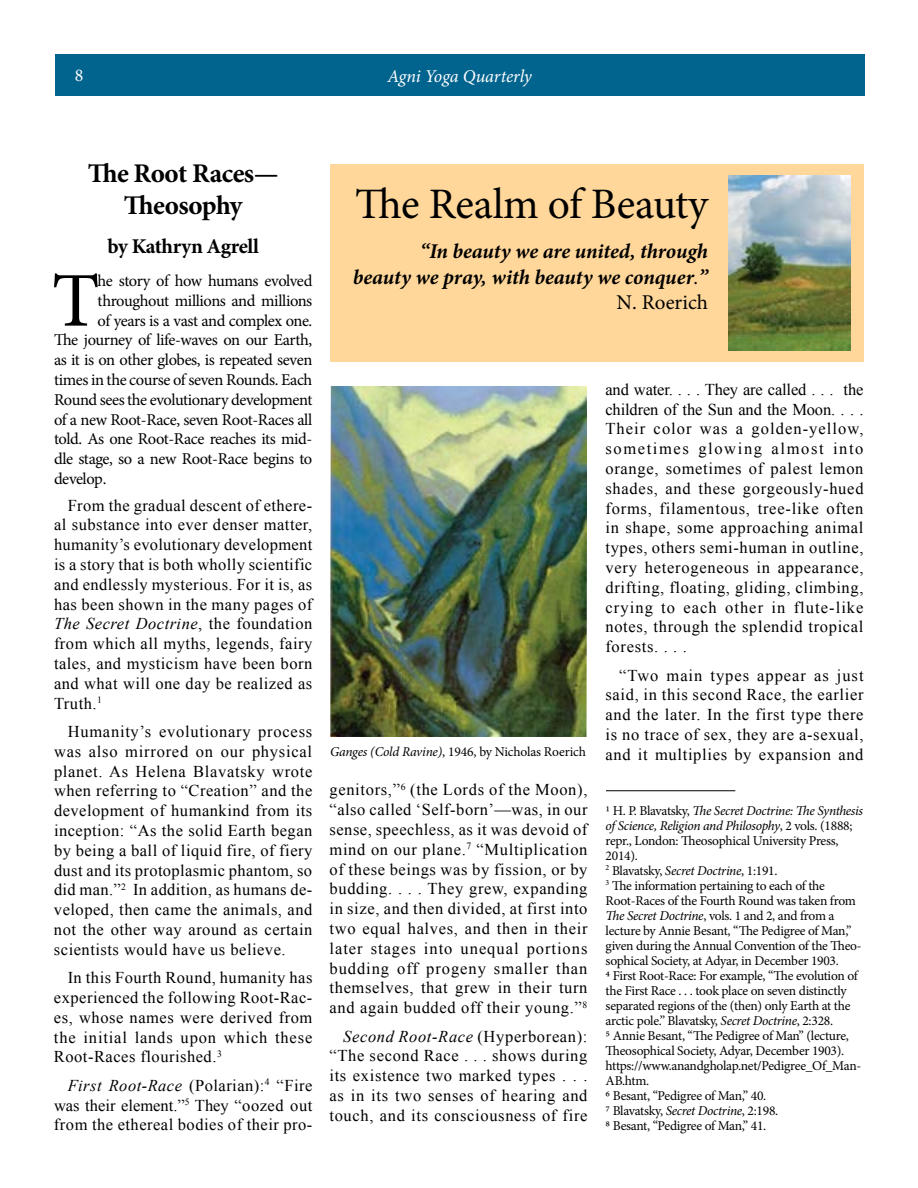
<style>
.page{position:relative;width:918px;height:1188px;background:#fff}
.page>*{position:absolute;margin:0;border:0;box-sizing:border-box;transform-origin:0 0}
.t1{font:77.4px "Minion Pro";color:#000}
.t2{font:43.5px "Minion Pro";letter-spacing:-.005em;color:#000}
.t3{font:700 27px/32.4px "Minion Pro";letter-spacing:-.02em;color:#000;text-align:center}
.t4{font:italic 700 21px/25.2px "Minion Pro";letter-spacing:-.005em;color:#000;text-align:right}
.t5{font:700 21px "Minion Pro";letter-spacing:-.02em;color:#000}
.t6{font:italic 18px "Minion Pro";letter-spacing:-.005em;color:#fff}
.t7{font:18px "Minion Pro";color:#fff}
.t8{font:16.5px/19.8px "Times New Roman";letter-spacing:.04em;color:#000;text-align:justify}
.t9{font:16.5px "Minion Pro";letter-spacing:-.025em;color:#000}
.t10{font:13.5px/15px "Minion Pro";letter-spacing:-.02em;color:#000}
.s1{font-style:italic}
.s2{font-weight:400}
.s3{font-weight:400;font-style:normal}
</style>
<div class="page">
<div style="left:55px;top:54px;width:810px;height:41px;background:#00648e"></div>
<img style="left:330px;top:386px;width:257px;height:351px">
<div style="left:330px;top:164px;width:534px;height:198px;background:#ffd79a"></div>
<img style="left:728px;top:175px;width:122px;height:176px">
<hr style="left:606px;top:790px;width:129px;height:1px;background:#000">
<p class="t7" style="left:75px;top:63px;width:10px">8</p>
<p class="t6" style="left:388px;top:64px;width:146px">Agni Yoga Quarterly</p>
<h3 class="t3" style="left:88px;top:156px;width:192px">The Root Races—<br>Theosophy</h3>
<p class="t5" style="left:107px;top:231px;width:153px">by Kathryn Agrell</p>
<h1 class="t1" style="left:52px;top:249px;width:49px">T</h1>
<p class="t9" style="left:98px;top:270px;width:216px">he story of how humans evolved</p>
<p class="t9" style="left:98px;top:290px;width:216px">throughout millions and millions</p>
<p class="t9" style="left:98px;top:309px;width:216px">of years is a vast and complex one.</p>
<p class="t9" style="left:54px;top:329px;width:260px">The journey of life-waves on our Earth,</p>
<p class="t9" style="left:54px;top:349px;width:260px">as it is on other globes, is repeated seven</p>
<p class="t9" style="left:54px;top:369px;width:260px">times in the course of seven Rounds. Each</p>
<p class="t9" style="left:54px;top:389px;width:260px">Round sees the evolutionary development</p>
<p class="t9" style="left:54px;top:408px;width:260px">of a new Root-Race, seven Root-Races all</p>
<p class="t9" style="left:54px;top:428px;width:260px">told. As one Root-Race reaches its mid-</p>
<p class="t9" style="left:54px;top:448px;width:260px">dle stage, so a new Root-Race begins to</p>
<p class="t9" style="left:54px;top:468px;width:54px">develop.</p>
<p class="t8" style="left:54px;top:495px;width:260px;text-indent:14px">From the gradual descent of ethere&shy;al substance into ever denser matter, humanity’s evolutionary development is a story that is both wholly scientific and endlessly mysterious. For it is, as has been shown in the many pages of <span class="s1">The Secret Doctrine</span>, the foundation from which all myths, legends, fairy tales, and mysticism have been born and what will one day be realized as Truth.<sup>1</sup></p>
<p class="t8" style="left:54px;top:721px;width:260px;text-indent:14px">Humanity’s evolutionary process was also mirrored on our physical planet. As Helena Blavatsky wrote when referring to “Creation” and the development of humankind from its inception: “As the solid Earth began by being a ball of liquid fire, of fiery dust and its protoplasmic phantom, so did man.”<sup>2</sup> In addition, as humans de&shy;veloped, then came the animals, and not the other way around as certain scientists would have us believe.</p>
<p class="t8" style="left:54px;top:968px;width:260px;text-indent:14px">In this Fourth Round, humanity has experienced the following Root-Rac&shy;es, whose names were derived from the initial lands upon which these Root-Races flourished.<sup>3</sup></p>
<p class="t8" style="left:54px;top:1075px;width:260px;text-indent:14px"><span class="s1">First Root-Race</span> (Polarian):<sup>4</sup> “Fire was their element.”<sup>5</sup> They “oozed out from the ethereal bodies of their pro-</p>
<h2 class="t2" style="left:355px;top:175px;width:354px">The Realm of Beauty</h2>
<p class="t4" style="left:353px;top:239px;width:357px">“In beauty we are united, through<br>beauty we pray, with beauty we conquer<span class="s2">.</span>”<br><span class="s3">N. Roerich</span></p>
<p class="t8" style="left:605px;top:379px;width:260px">and water. . . . They are called . . . the children of the Sun and the Moon. . . .<br>Their color was a golden-yellow, sometimes glowing almost into orange, sometimes of palest lemon shades, and these gorgeously-hued forms, filamentous, tree-like often in shape, some approaching animal types, others semi-human in outline, very heterogeneous in appearance, drifting, floating, gliding, climbing, crying to each other in flute-like notes, through the splendid tropical forests. . . .</p>
<p class="t8" style="left:605px;top:665px;width:260px;text-indent:14px">“Two main types appear as just said, in this second Race, the earlier and the later. In the first type there is no trace of sex, they are a-sexual,</p>
<p class="t10" style="left:330px;top:744px;width:257px"><span class="s1">Ganges (Cold Ravine)</span>, 1946, by Nicholas Roerich</p>
<p class="t8" style="left:605px;top:744px;width:260px">and it multiplies by expansion and</p>
<p class="t8" style="left:330px;top:780px;width:260px">genitors,”<sup>6</sup> (the Lords of the Moon), “also called ‘Self-born’—was, in our sense, speechless, as it was devoid of mind on our plane.<sup>7</sup> “Multiplication of these beings was by fission, or by budding. . . . They grew, expanding in size, and then divided, at first into two equal halves, and then in their later stages into unequal portions budding off progeny smaller than themselves, that grew in their turn and again budded off their young.”<sup>8</sup></p>
<p class="t8" style="left:330px;top:1026px;width:260px;text-indent:14px"><span class="s1">Second Root-Race</span> (Hyperborean): “The second Race . . . shows during its existence two marked types . . . as in its two senses of hearing and touch, and its consciousness of fire</p>
<p class="t10" style="left:606px;top:803px;width:259px">1 H. P. Blavatsky, <span class="s1">The Secret Doctrine: The Synthesis of Science, Religion and Philosophy</span>, 2 vols. (1888; repr., London: Theosophical University Press, 2014).<br><sup>2</sup> Blavatsky, <span class="s1">Secret Doctrine</span>, 1:191.<br><sup>3</sup> The information pertaining to each of the Root-Races of the Fourth Round was taken from <span class="s1">The Secret Doctrine</span>, vols. 1 and 2, and from a lecture by Annie Besant, “The Pedigree of Man,” given during the Annual Convention of the Theo&shy;sophical Society, at Adyar, in December 1903.<br>4 First Root-Race: For example, “The evolution of the First Race . . . took place on seven distinctly separated regions of the (then) only Earth at the arctic pole.” Blavatsky, <span class="s1">Secret Doctrine</span>, 2:328.<br>5 Annie Besant, “The Pedigree of Man” (lecture, Theosophical Society, Adyar, December 1903). https://www.anandgholap.net/Pedigree_Of_Man-AB.htm.<br>6 Besant, “Pedigree of Man,” 40.<br>7 Blavatsky, <span class="s1">Secret Doctrine</span>, 2:198.<br>8 Besant, “Pedigree of Man,” 41.</p>
</div>
